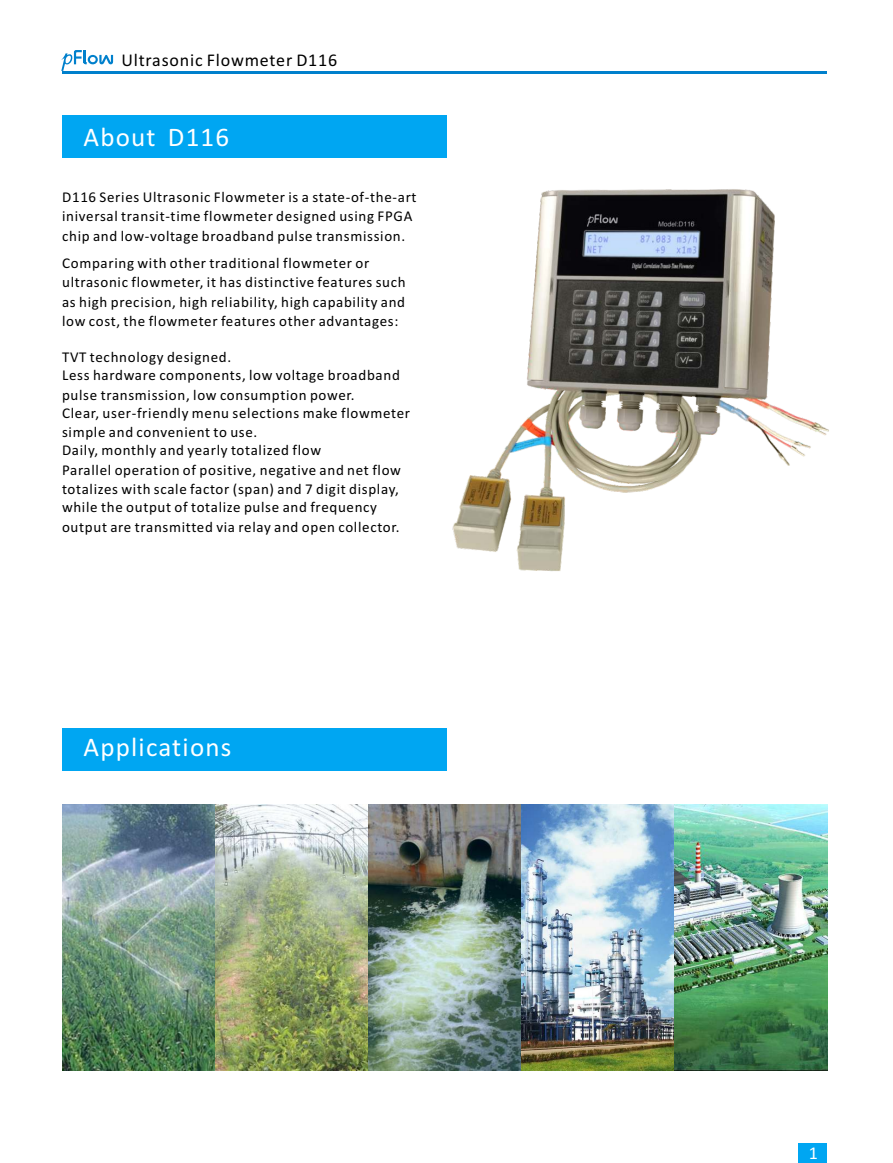
<style>
.page{position:relative;width:893px;height:1163px;background:#fff}
.page>*{position:absolute;margin:0;border:0;box-sizing:border-box;transform-origin:0 0}
.t1{font:27px "Calibri";letter-spacing:.045em;color:#fff}
.t2{font:18px "Calibri";letter-spacing:.045em;color:#000}
.t3{font:18px "Calibri";color:#fff}
.t4{font:15px/19.5px "Calibri";letter-spacing:.045em;color:#000}
</style>
<div class="page">
<hr style="left:62px;top:72px;width:765px;height:2px;background:#0080cc">
<img style="left:452px;top:189px;width:377px;height:382px">
<svg style="left:61px;top:50px;width:52px;height:21px"></svg>
<div style="left:62px;top:115px;width:384px;height:43px;background:#00a6f2"></div>
<div style="left:62px;top:728px;width:384px;height:42px;background:#00a6f2"></div>
<div style="left:799px;top:1143px;width:28px;height:19px;background:#00a6f2"></div>
<img style="left:62px;top:804px;width:153px;height:266px">
<img style="left:215px;top:804px;width:153px;height:266px">
<img style="left:368px;top:804px;width:153px;height:266px">
<img style="left:521px;top:804px;width:153px;height:266px">
<img style="left:674px;top:804px;width:153px;height:266px">
<p class="t2" style="left:121px;top:53px;width:217px">Ultrasonic Flowmeter D116</p>
<h1 class="t1" style="left:84px;top:125px;width:147px">About D116</h1>
<p class="t4" style="left:62px;top:188px;width:356px">D116 Series Ultrasonic Flowmeter is a state-of-the-art iniversal transit-time flowmeter designed using FPGA chip and low-voltage broadband pulse transmission.</p>
<p class="t4" style="left:62px;top:254px;width:345px">Comparing with other traditional flowmeter or ultrasonic flowmeter, it has distinctive features such as high precision, high reliability, high capability and low cost, the flowmeter features other advantages:</p>
<p class="t4" style="left:62px;top:349px;width:339px;line-height:18px">TVT technology designed.<br>Less hardware components, low voltage broadband</p>
<p class="t4" style="left:62px;top:387px;width:349px;line-height:18px">pulse transmission, low consumption power.<br>Clear, user-friendly menu selections make flowmeter</p>
<p class="t4" style="left:62px;top:424px;width:261px;line-height:18px">simple and convenient to use.<br>Daily, monthly and yearly totalized flow</p>
<p class="t4" style="left:62px;top:461px;width:340px">Parallel operation of positive, negative and net flow totalizes with scale factor (span) and 7 digit display,</p>
<p class="t4" style="left:62px;top:498px;width:339px">while the output of totalize pulse and frequency output are transmitted via relay and open collector.</p>
<h1 class="t1" style="left:84px;top:736px;width:149px">Applications</h1>
<p class="t3" style="left:809px;top:1145px;width:11px">1</p>
</div>
